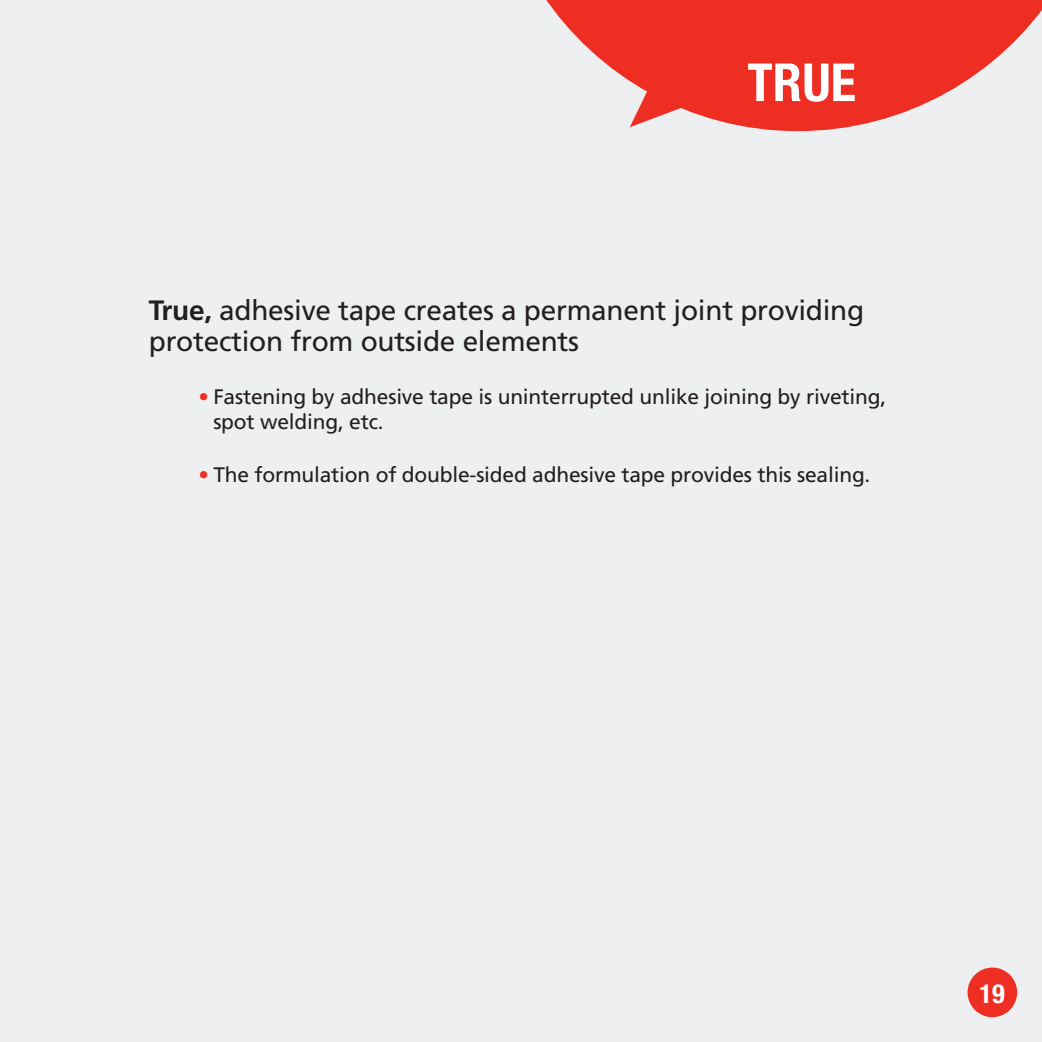
<style>
.page{position:relative;width:1042px;height:1042px;background:#eeeff1}
.page>*{position:absolute;margin:0;border:0;box-sizing:border-box;transform-origin:0 0}
.t1{font:700 condensed 52.5px "Helvetica Neue";color:#fff}
.t2{font:28px/31.5px "Frutiger";letter-spacing:-.01em;color:#231f20}
.t3{font:700 condensed 26.25px "Helvetica Neue";color:#fff}
.t4{font:21px/24.5px "Frutiger";letter-spacing:-.01em;color:#231f20}
.s1{font-weight:700}
.s2{color:#ee2e22}
</style>
<div class="page">
<svg style="left:546px;top:0;width:496px;height:131px;fill:#ee2e22"></svg>
<svg style="left:630px;top:33px;width:110px;height:94px;background:#ee483e"></svg>
<div style="left:967px;top:967px;width:50px;height:50px;background:#ee2e22;border-radius:50%"></div>
<h1 class="t1" style="left:747px;top:51px;width:110px">TRUE</h1>
<h2 class="t2" style="left:149px;top:294px;width:717px"><span class="s1">True,</span> adhesive tape creates a permanent joint providing protection from outside elements</h2>
<p class="t4" style="left:213px;top:384px;width:674px;text-indent:-15px"><span class="s2">•</span> Fastening by adhesive tape is uninterrupted unlike joining by riveting, spot welding, etc.</p>
<p class="t4" style="left:198px;top:462px;width:673px"><span class="s2">•</span> The formulation of double-sided adhesive tape provides this sealing.</p>
<p class="t3" style="left:979px;top:977px;width:27px">19</p>
</div>
